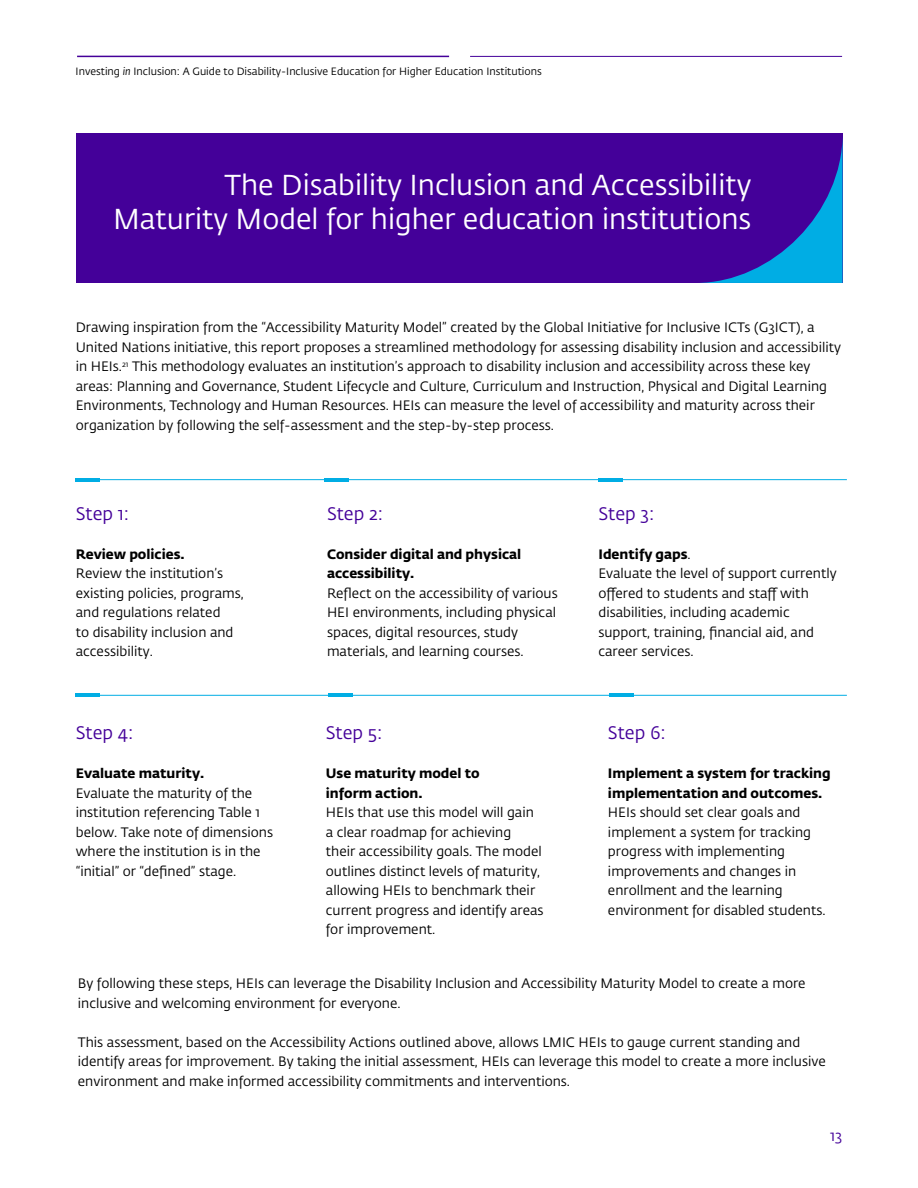
<style>
.page{position:relative;width:918px;height:1188px;background:#fff}
.page>*{position:absolute;margin:0;border:0;box-sizing:border-box;transform-origin:0 0}
.t1{font:28.5px/34.2px "Fedra Sans Std";color:#fff;text-align:right}
.t2{font:18px "Fedra Sans Std";color:#409}
.t3{font:15px "Fedra Sans Std";color:#409}
.t4{font:13.5px/19.5px "Fedra Sans Std";color:#000}
.t5{font:700 13.5px/19.5px "Fedra Sans Std";color:#000}
.t6{font:10.5px "Fedra Sans Std";color:#000}
.s1{font-style:italic}
.s2{font-weight:700}
</style>
<div class="page">
<hr style="left:77px;top:56px;width:372px;height:1px;background:#409">
<hr style="left:470px;top:56px;width:372px;height:1px;background:#409">
<div style="left:76px;top:134px;width:767px;height:149px;background:#409"></div>
<hr style="left:76px;top:479px;width:771px;height:1px;background:#00ade4">
<hr style="left:76px;top:478px;width:24px;height:3px;background:#00ade4">
<hr style="left:324px;top:478px;width:24px;height:3px;background:#00ade4">
<hr style="left:598px;top:478px;width:25px;height:3px;background:#00ade4">
<svg style="left:700px;top:138px;width:143px;height:145px"></svg>
<hr style="left:76px;top:695px;width:771px;height:1px;background:#00ade4">
<hr style="left:76px;top:693px;width:24px;height:4px;background:#00ade4">
<hr style="left:328px;top:693px;width:25px;height:4px;background:#00ade4">
<hr style="left:609px;top:693px;width:24px;height:4px;background:#00ade4">
<p class="t6" style="left:76px;top:65px;width:468px">Investing <span class="s1">in</span> Inclusion: A Guide to Disability-Inclusive Education for Higher Education Institutions</p>
<h1 class="t1" style="left:113px;top:168px;width:640px">The Disability Inclusion and Accessibility<br>Maturity Model for higher education institutions</h1>
<p class="t4" style="left:76px;top:318px;width:767px">Drawing inspiration from the “Accessibility Maturity Model” created by the Global Initiative for Inclusive ICTs (G3ICT), a United Nations initiative, this report proposes a streamlined methodology for assessing disability inclusion and accessibility in HEIs.<sup>21</sup> This methodology evaluates an institution’s approach to disability inclusion and accessibility across these key areas: Planning and Governance, Student Lifecycle and Culture, Curriculum and Instruction, Physical and Digital Learning Environments, Technology and Human Resources. HEIs can measure the level of accessibility and maturity across their organization by following the self-assessment and the step-by-step process.</p>
<h2 class="t2" style="left:76px;top:503px;width:55px">Step 1:</h2>
<p class="t5" style="left:76px;top:544px;width:110px">Review policies.</p>
<p class="t4" style="left:76px;top:564px;width:170px">Review the institution’s existing policies, programs, and regulations related<br>to disability inclusion and accessibility.</p>
<h2 class="t2" style="left:76px;top:722px;width:59px">Step 4:</h2>
<p class="t5" style="left:76px;top:764px;width:130px">Evaluate maturity.</p>
<p class="t4" style="left:76px;top:784px;width:199px">Evaluate the maturity of the institution referencing Table 1 below. Take note of dimensions where the institution is in the “initial” or “defined” stage.</p>
<h2 class="t2" style="left:327px;top:503px;width:58px">Step 2:</h2>
<p class="t5" style="left:327px;top:544px;width:196px">Consider digital and physical accessibility.</p>
<p class="t4" style="left:327px;top:584px;width:232px">Reflect on the accessibility of various HEI environments, including physical spaces, digital resources, study materials, and learning courses.</p>
<h2 class="t2" style="left:326px;top:722px;width:58px">Step 5:</h2>
<p class="t5" style="left:326px;top:764px;width:155px">Use maturity model to inform action.</p>
<p class="t4" style="left:326px;top:803px;width:219px">HEIs that use this model will gain a clear roadmap for achieving their accessibility goals. The model outlines distinct levels of maturity, allowing HEIs to benchmark their current progress and identify areas for improvement.</p>
<h2 class="t2" style="left:598px;top:503px;width:57px">Step 3:</h2>
<p class="t4" style="left:598px;top:545px;width:240px"><span class="s2">Identify gaps</span>.<br>Evaluate the level of support currently offered to students and staff with disabilities, including academic support, training, financial aid, and career services.</p>
<h2 class="t2" style="left:608px;top:722px;width:59px">Step 6:</h2>
<p class="t5" style="left:608px;top:764px;width:224px">Implement a system for tracking implementation and outcomes.</p>
<p class="t4" style="left:608px;top:803px;width:219px">HEIs should set clear goals and implement a system for tracking progress with implementing improvements and changes in enrollment and the learning environment for disabled students.</p>
<p class="t4" style="left:78px;top:974px;width:729px">By following these steps, HEIs can leverage the Disability Inclusion and Accessibility Maturity Model to create a more inclusive and welcoming environment for everyone.</p>
<p class="t4" style="left:78px;top:1032px;width:749px">This assessment, based on the Accessibility Actions outlined above, allows LMIC HEIs to gauge current standing and identify areas for improvement. By taking the initial assessment, HEIs can leverage this model to create a more inclusive environment and make informed accessibility commitments and interventions.</p>
<p class="t3" style="left:830px;top:1127px;width:14px">13</p>
</div>
